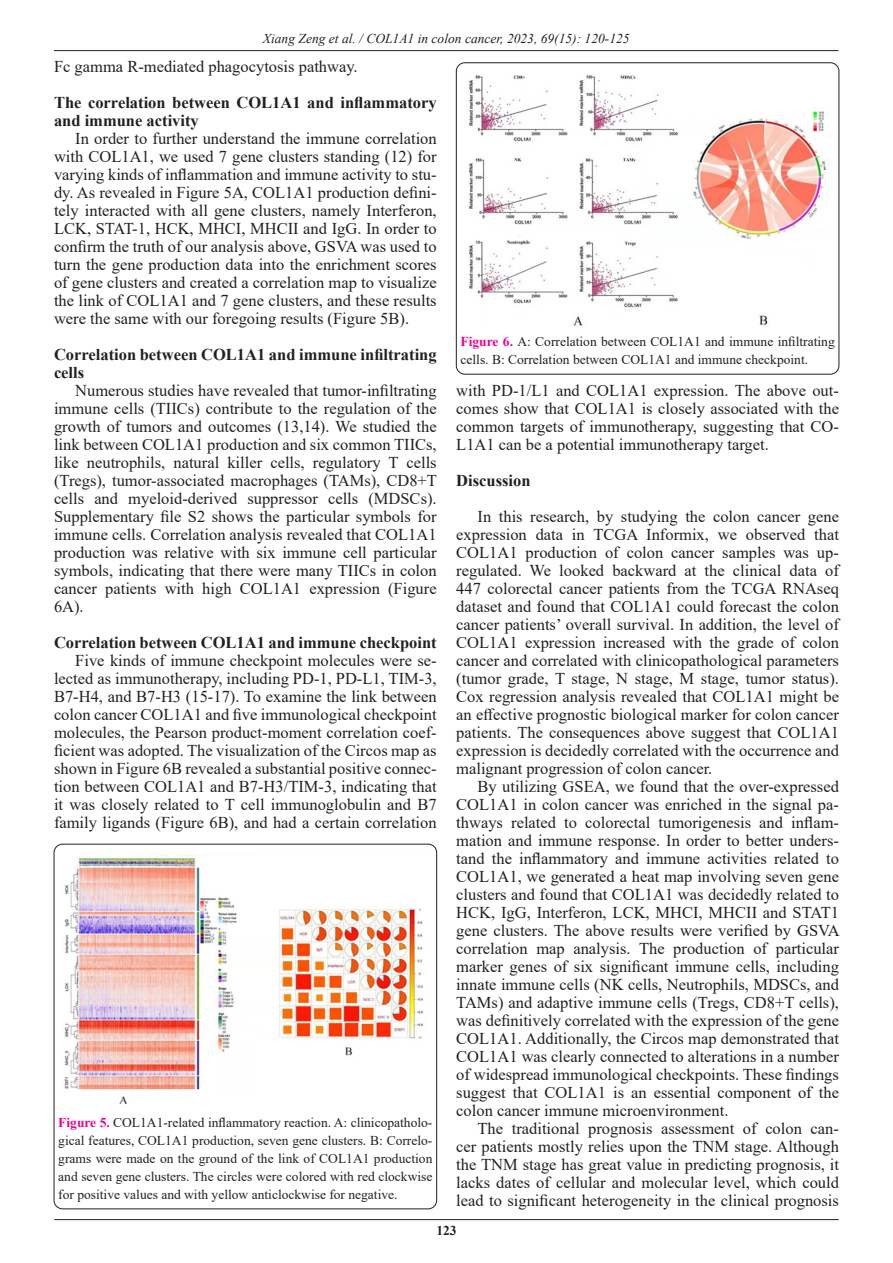
<style>
.page{position:relative;width:893px;height:1263px;background:#fff}
.page>*{position:absolute;margin:0;border:0;box-sizing:border-box;transform-origin:0 0}
.t1{font:16.5px/18px "Times New Roman";color:#231f20;text-align:justify}
.Pa7{font:700 16.5px/18px "Times New Roman";color:#231f20}
.t2{font:13.5px/18px "Times New Roman";color:#231f20;text-align:justify}
.t3{font:italic 13.5px "Times New Roman";color:#231f20}
.t4{font:700 13.5px "Times New Roman";color:#231f20}
.s1{font-weight:700;color:#ed028c}
</style>
<div class="page">
<hr style="left:54px;top:50px;width:784px;height:1px;background:#231f20">
<hr style="left:54px;top:1219px;width:785px;height:1px;background:#231f20">
<div style="left:54px;top:844px;width:383px;height:365px;border:1px solid #231f20;border-radius:9px"></div>
<img style="left:64px;top:855px;width:359px;height:249px">
<div style="left:456px;top:63px;width:383px;height:311px;border:1px solid #231f20;border-radius:9px"></div>
<img style="left:469px;top:75px;width:358px;height:251px">
<p class="t3" style="left:263px;top:29px;width:368px">Xiang Zeng et al. / COL1A1 in colon cancer, 2023, 69(15): 120-125</p>
<p class="t1" style="left:54px;top:57px;width:305px">Fc gamma R-mediated phagocytosis pathway.</p>
<p class="Pa7" style="left:54px;top:93px;width:384px">The correlation between COL1A1 and inflammatory and immune activity</p>
<p class="t1" style="left:54px;top:129px;width:384px;text-indent:21px">In order to further understand the immune correlation with COL1A1, we used 7 gene clusters standing (12) for varying kinds of inflammation and immune activity to stu&shy;dy. As revealed in Figure 5A, COL1A1 production defini&shy;tely interacted with all gene clusters, namely Interferon, LCK, STAT-1, HCK, MHCI, MHCII and IgG. In order to confirm the truth of our analysis above, GSVA was used to turn the gene production data into the enrichment scores of gene clusters and created a correlation map to visualize the link of COL1A1 and 7 gene clusters, and these results were the same with our foregoing results (Figure 5B).</p>
<p class="Pa7" style="left:54px;top:345px;width:384px">Correlation between COL1A1 and immune infiltrating cells</p>
<p class="t1" style="left:54px;top:381px;width:384px;text-indent:21px">Numerous studies have revealed that tumor-infiltrating immune cells (TIICs) contribute to the regulation of the growth of tumors and outcomes (13,14). We studied the link between COL1A1 production and six common TIICs, like neutrophils, natural killer cells, regulatory T cells (Tregs), tumor-associated macrophages (TAMs), CD8+T cells and myeloid-derived suppressor cells (MDSCs).<br>Supplementary file S2 shows the particular symbols for immune cells. Correlation analysis revealed that COL1A1 production was relative with six immune cell particular symbols, indicating that there were many TIICs in colon cancer patients with high COL1A1 expression (Figure 6A).</p>
<p class="Pa7" style="left:54px;top:633px;width:384px">Correlation between COL1A1 and immune checkpoint</p>
<p class="t1" style="left:54px;top:651px;width:384px;text-indent:21px">Five kinds of immune checkpoint molecules were se&shy;lected as immunotherapy, including PD-1, PD-L1, TIM-3, B7-H4, and B7-H3 (15-17). To examine the link between colon cancer COL1A1 and five immunological checkpoint molecules, the Pearson product-moment correlation coef&shy;ficient was adopted. The visualization of the Circos map as shown in Figure 6B revealed a substantial positive connec&shy;tion between COL1A1 and B7-H3/TIM-3, indicating that it was closely related to T cell immunoglobulin and B7 family ligands (Figure 6B), and had a certain correlation</p>
<p class="t2" style="left:460px;top:332px;width:376px"><span class="s1">Figure 6.</span> A: Correlation between COL1A1 and immune infiltrating cells. B: Correlation between COL1A1 and immune checkpoint.</p>
<p class="t1" style="left:456px;top:381px;width:384px">with PD-1/L1 and COL1A1 expression. The above out&shy;comes show that COL1A1 is closely associated with the common targets of immunotherapy, suggesting that CO-L1A1 can be a potential immunotherapy target.</p>
<p class="Pa7" style="left:456px;top:471px;width:76px">Discussion</p>
<p class="t1" style="left:456px;top:507px;width:384px;text-indent:21px">In this research, by studying the colon cancer gene expression data in TCGA Informix, we observed that COL1A1 production of colon cancer samples was up&shy;regulated. We looked backward at the clinical data of 447 colorectal cancer patients from the TCGA RNAseq dataset and found that COL1A1 could forecast the colon cancer patients’ overall survival. In addition, the level of COL1A1 expression increased with the grade of colon cancer and correlated with clinicopathological parameters (tumor grade, T stage, N stage, M stage, tumor status).<br>Cox regression analysis revealed that COL1A1 might be an effective prognostic biological marker for colon cancer patients. The consequences above suggest that COL1A1 expression is decidedly correlated with the occurrence and malignant progression of colon cancer.</p>
<p class="t1" style="left:456px;top:777px;width:385px;text-indent:21px">By utilizing GSEA, we found that the over-expressed COL1A1 in colon cancer was enriched in the signal pa&shy;thways related to colorectal tumorigenesis and inflam&shy;mation and immune response. In order to better unders&shy;tand the inflammatory and immune activities related to COL1A1, we generated a heat map involving seven gene clusters and found that COL1A1 was decidedly related to HCK, IgG, Interferon, LCK, MHCI, MHCII and STAT1 gene clusters. The above results were verified by GSVA correlation map analysis. The production of particular marker genes of six significant immune cells, including innate immune cells (NK cells, Neutrophils, MDSCs, and TAMs) and adaptive immune cells (Tregs, CD8+T cells), was definitively correlated with the expression of the gene COL1A1. Additionally, the Circos map demonstrated that COL1A1 was clearly connected to alterations in a number of widespread immunological checkpoints. These findings suggest that COL1A1 is an essential component of the colon cancer immune microenvironment.</p>
<p class="t1" style="left:456px;top:1119px;width:384px;text-indent:21px">The traditional prognosis assessment of colon can&shy;cer patients mostly relies upon the TNM stage. Although the TNM stage has great value in predicting prognosis, it lacks dates of cellular and molecular level, which could lead to significant heterogeneity in the clinical prognosis</p>
<p class="t2" style="left:58px;top:1112px;width:376px"><span class="s1">Figure 5.</span> COL1A1-related inflammatory reaction. A: clinicopatholo&shy;gical features, COL1A1 production, seven gene clusters. B: Correlo&shy;grams were made on the ground of the link of COL1A1 production and seven gene clusters. The circles were colored with red clockwise for positive values and with yellow anticlockwise for negative.</p>
<p class="t4" style="left:436px;top:1220px;width:22px">123</p>
</div>
